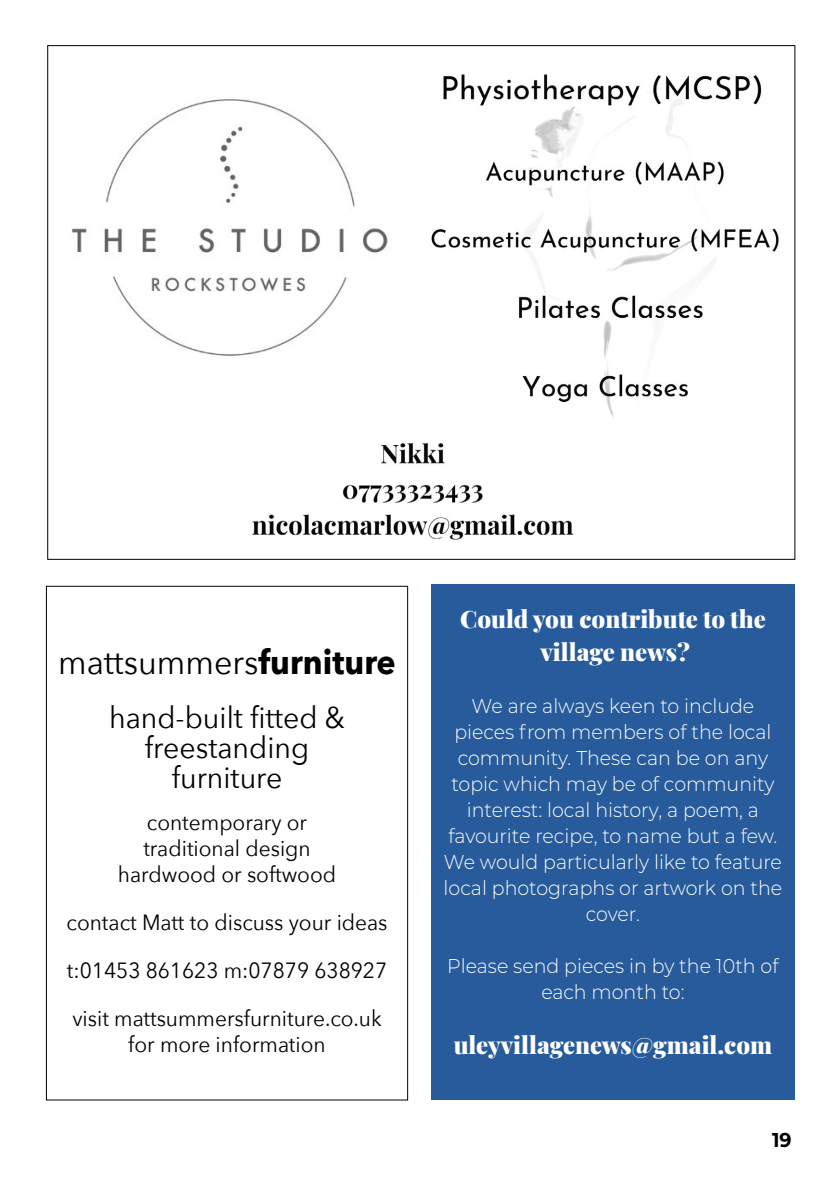
<style>
.page{position:relative;width:840px;height:1191px;background:#fff}
.page>*{position:absolute;margin:0;border:0;box-sizing:border-box;transform-origin:0 0}
.t1{font:34px "Avenir Next";color:#000;scale:.95 1}
.t2{font:30px/30px "Avenir Next";color:#000;text-align:center;scale:.95 1}
.t3{font:900 24px/33.6px "Playfair Display";color:#fff;text-align:center}
.t4{font:22px/26px "Avenir Next";color:#000;text-align:center;scale:.95 1}
.t5{font:300 20px/26px "Montserrat";color:#fff;text-align:center;scale:.95 1}
.t6{font:700 20px "Montserrat";color:#000;scale:.95 1}
.s1{font-weight:700}
</style>
<div class="page">
<img style="left:431px;top:74px;width:348px;height:343px">
<img style="left:72px;top:99px;width:316px;height:257px">
<img style="left:252px;top:443px;width:322px;height:97px">
<div style="left:431px;top:584px;width:363px;height:516px;background:#275b9b"></div>
<h1 class="t1" style="left:58px;top:633px;width:357px">mattsummers<span class="s1">furniture</span></h1>
<h2 class="t2" style="left:109px;top:701px;width:250px">hand-built fitted &amp; freestanding furniture</h2>
<p class="t4" style="left:118px;top:808px;width:231px">contemporary or traditional design hardwood or softwood</p>
<p class="t4" style="left:66px;top:897px;width:339px;line-height:48px;text-align:justify">contact Matt to discuss your ideas t:01453 861623 m:07879 638927 visit mattsummersfurniture.co.uk</p>
<p class="t4" style="left:128px;top:1030px;width:209px">for more information</p>
<p class="t3" style="left:460px;top:599px;width:307px">Could you contribute to the village news?</p>
<p class="t5" style="left:443px;top:692px;width:358px">We are always keen to include pieces from members of the local community. These can be on any topic which may be of community interest: local history, a poem, a favourite recipe, to name but a few.<br>We would particularly like to feature local photographs or artwork on the cover.</p>
<p class="t5" style="left:447px;top:952px;width:350px">Please send pieces in by the 10th of each month to:</p>
<p class="t3" style="left:453px;top:1026px;width:320px">uleyvillagenews@gmail.com</p>
<p class="t6" style="left:771px;top:1125px;width:22px">19</p>
</div>
